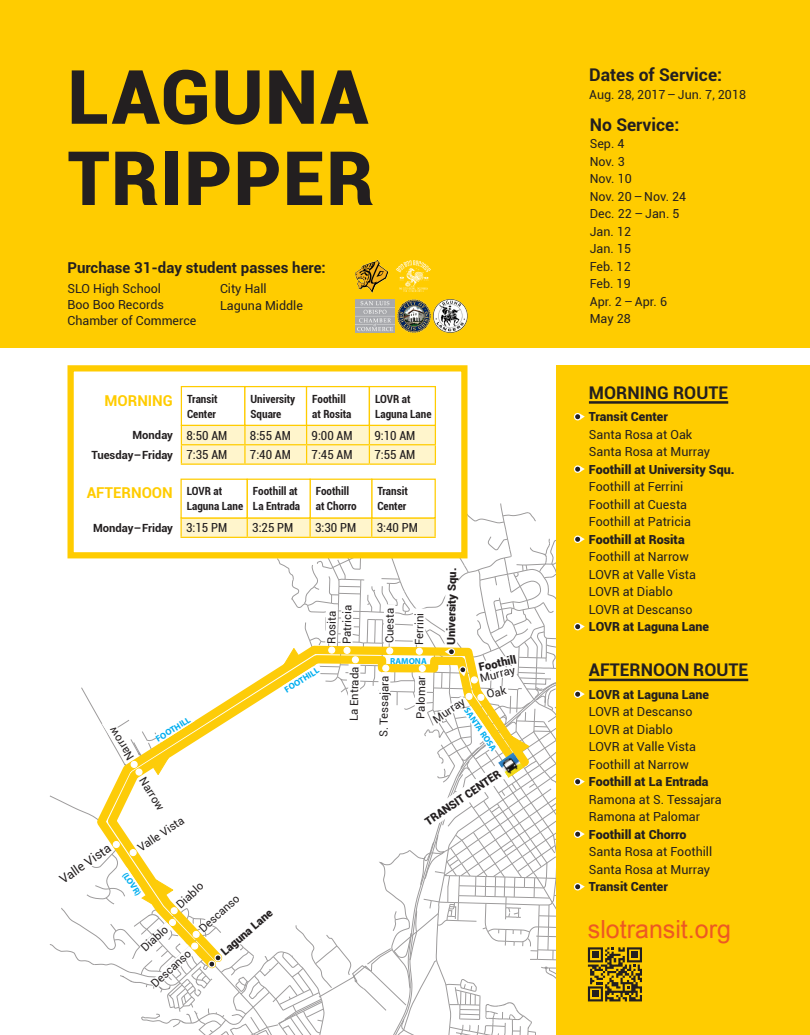
<style>
.page{position:relative;width:810px;height:1035px;background:#fff}
.page>*{position:absolute;margin:0;border:0;box-sizing:border-box;transform-origin:0 0}
.t1{font:900 75px/81.2px "Roboto";letter-spacing:.02em;color:#231f20}
.t2{font:25px "Arial";color:#ed5823}
.t3{font:700 17.5px "Roboto";color:#231f20}
.t4{font:700 15px "Roboto";color:#231f20}
.t5{font:700 15px "Roboto";color:#fc0}
.t6{font:12.5px/17.5px "Roboto";color:#231f20}
.t7{font:900 12.5px "Roboto";color:#231f20}
.t8{font:condensed 12.5px "Roboto";color:#231f20}
.Timed_Stop_Names_in{font:700 condensed 11.25px/15px "Roboto";color:#231f20}
.Mapped_Stops{font:11.25px "Roboto";letter-spacing:-.01em;color:#231f20}
.Mapped_Stops-2{font:900 11.25px "Roboto";color:#231f20}
.t9{font:700 11.25px "Roboto";color:#231f20}
.t10{font:700 8.75px "Myriad Pro";letter-spacing:-.01em;color:#00aeef}
.s1{font-weight:900}
</style>
<div class="page">
<div style="left:0;top:0;width:810px;height:348px;background:#fc0"></div>
<div style="left:556px;top:365px;width:254px;height:670px;background:#fc0"></div>
<div style="left:574px;top:413px;width:7px;height:8px;border:1px solid #fff;border-radius:50%"></div>
<hr style="left:589px;top:401px;width:139px;height:3px;background:#231f20">
<hr style="left:589px;top:679px;width:159px;height:2px;background:#231f20">
<div style="left:68px;top:365px;width:400px;height:193px;background:#fff;border:6px solid #fc0"></div>
<div style="left:181px;top:386px;width:65px;height:40px;border:1px solid #fc0"></div>
<div style="left:244px;top:386px;width:63px;height:40px;border:1px solid #fc0"></div>
<div style="left:306px;top:386px;width:64px;height:40px;border:1px solid #fc0"></div>
<div style="left:369px;top:386px;width:67px;height:40px;border:1px solid #fc0"></div>
<img style="left:355px;top:300px;width:40px;height:33px">
<img style="left:398px;top:300px;width:32px;height:33px">
<img style="left:434px;top:300px;width:33px;height:33px">
<img style="left:355px;top:260px;width:33px;height:33px">
<img style="left:396px;top:260px;width:35px;height:32px">
<svg style="left:50px;top:414px;width:592px;height:621px"></svg>
<p class="t1" style="left:68px;top:53px;width:308px">LAGUNA<br>TRIPPER</p>
<p class="t4" style="left:68px;top:258px;width:260px">Purchase 31-day student passes here:</p>
<p class="t6" style="left:68px;top:279px;width:95px">SLO High School</p>
<p class="t6" style="left:68px;top:295px;width:98px">Boo Boo Records</p>
<p class="t6" style="left:68px;top:311px;width:131px">Chamber of Commerce</p>
<p class="t6" style="left:220px;top:279px;width:48px">City Hall</p>
<p class="t6" style="left:220px;top:296px;width:84px">Laguna Middle</p>
<p class="t5" style="left:105px;top:390px;width:70px">MORNING</p>
<p class="Timed_Stop_Names_in" style="left:187px;top:391px;width:32px">Transit<br>Center</p>
<p class="Timed_Stop_Names_in" style="left:251px;top:391px;width:46px">University<br>Square</p>
<p class="Timed_Stop_Names_in" style="left:312px;top:391px;width:41px">Foothill at Rosita</p>
<p class="Timed_Stop_Names_in" style="left:375px;top:391px;width:37px">LOVR at</p>
<p class="Timed_Stop_Names_in" style="left:375px;top:406px;width:58px">Laguna Lane</p>
<p class="t9" style="left:133px;top:427px;width:42px">Monday</p>
<p class="t9" style="left:91px;top:447px;width:83px">Tuesday–Friday</p>
<p class="t8" style="left:186px;top:427px;width:43px">8:50 AM</p>
<p class="t8" style="left:250px;top:427px;width:43px">8:55 AM</p>
<p class="t8" style="left:312px;top:427px;width:43px">9:00 AM</p>
<p class="t8" style="left:374px;top:427px;width:43px">9:10 AM</p>
<p class="t8" style="left:186px;top:446px;width:43px">7:35 AM</p>
<p class="t8" style="left:250px;top:446px;width:43px">7:40 AM</p>
<p class="t8" style="left:312px;top:446px;width:43px">7:45 AM</p>
<p class="t8" style="left:374px;top:446px;width:43px">7:55 AM</p>
<p class="t5" style="left:87px;top:482px;width:88px">AFTERNOON</p>
<p class="Timed_Stop_Names_in" style="left:187px;top:483px;width:37px">LOVR at</p>
<p class="Timed_Stop_Names_in" style="left:187px;top:498px;width:58px">Laguna Lane</p>
<p class="Timed_Stop_Names_in" style="left:253px;top:483px;width:49px">Foothill at<br>La Entrada</p>
<p class="Timed_Stop_Names_in" style="left:316px;top:483px;width:42px">Foothill at Chorro</p>
<p class="Timed_Stop_Names_in" style="left:377px;top:483px;width:32px">Transit<br>Center</p>
<p class="t9" style="left:93px;top:520px;width:82px">Monday–Friday</p>
<p class="t8" style="left:186px;top:519px;width:43px">3:15 PM</p>
<p class="t8" style="left:252px;top:519px;width:43px">3:25 PM</p>
<p class="t8" style="left:315px;top:519px;width:43px">3:30 PM</p>
<p class="t8" style="left:377px;top:519px;width:43px">3:40 PM</p>
<p class="Mapped_Stops" style="left:339px;top:644px;width:40px;rotate:-89deg">Patricia</p>
<p class="Mapped_Stops" style="left:381px;top:643px;width:37px;rotate:-89deg">Cuesta</p>
<p class="Mapped_Stops" style="left:411px;top:645px;width:34px;rotate:-90deg">Ferrini</p>
<p class="Mapped_Stops" style="left:324px;top:643px;width:34px;rotate:-89deg">Rosita</p>
<p class="Mapped_Stops-2" style="left:443px;top:645px;width:79px;rotate:-89deg">University Squ.</p>
<p class="Mapped_Stops" style="left:124px;top:764px;width:38px;rotate:-122deg">Narrow</p>
<p class="t10" style="left:154px;top:735px;width:41px;rotate:-32deg">FOOTHILL</p>
<p class="t6" style="left:56px;top:872px;width:61px;rotate:-34deg">Valle Vista</p>
<p class="Mapped_Stops" style="left:149px;top:774px;width:38px;rotate:59deg">Narrow</p>
<p class="Mapped_Stops" style="left:134px;top:842px;width:55px;rotate:-34deg">Valle Vista</p>
<p class="Mapped_Stops" style="left:173px;top:900px;width:34px;rotate:-43deg">Diablo</p>
<p class="Mapped_Stops" style="left:138px;top:944px;width:34px;rotate:-43deg">Diablo</p>
<p class="t10" style="left:129px;top:870px;width:28px;rotate:56deg">(LOVR)</p>
<p class="Mapped_Stops" style="left:196px;top:925px;width:52px;rotate:-43deg">Descanso</p>
<p class="Mapped_Stops-2" style="left:217px;top:947px;width:66px;rotate:-41deg">Laguna Lane</p>
<p class="Mapped_Stops" style="left:148px;top:980px;width:52px;rotate:-43deg">Descanso</p>
<p class="t10" style="left:282px;top:685px;width:41px;rotate:-32deg">FOOTHILL</p>
<p class="Mapped_Stops-2" style="left:477px;top:660px;width:40px;rotate:-13deg">Foothill</p>
<p class="t10" style="left:390px;top:655px;width:38px">RAMONA</p>
<p class="Mapped_Stops" style="left:346px;top:721px;width:56px;rotate:-89deg">La Entrada</p>
<p class="Mapped_Stops" style="left:376px;top:737px;width:63px;rotate:-89deg">S. Tessajara</p>
<p class="Mapped_Stops" style="left:413px;top:718px;width:44px;rotate:-89deg">Palomar</p>
<p class="Mapped_Stops" style="left:479px;top:670px;width:37px;rotate:-13deg">Murray</p>
<p class="Mapped_Stops" style="left:430px;top:714px;width:37px;rotate:-35deg">Murray</p>
<p class="t10" style="left:471px;top:706px;width:52px;rotate:55deg">SANTA ROSA</p>
<p class="Mapped_Stops-2" style="left:422px;top:816px;width:90px;rotate:-34deg">TRANSIT CENTER</p>
<p class="t3" style="left:589px;top:63px;width:134px">Dates of Service:</p>
<p class="t6" style="left:589px;top:85px;width:158px">Aug. 28, 2017 – Jun. 7, 2018</p>
<p class="t3" style="left:590px;top:112px;width:91px">No Service:</p>
<p class="t6" style="left:590px;top:134px;width:36px">Sep. 4</p>
<p class="t6" style="left:590px;top:152px;width:36px">Nov. 3</p>
<p class="t6" style="left:590px;top:169px;width:43px">Nov. 10</p>
<p class="t6" style="left:590px;top:187px;width:98px">Nov. 20 – Nov. 24</p>
<p class="t6" style="left:590px;top:204px;width:91px">Dec. 22 – Jan. 5</p>
<p class="t6" style="left:590px;top:222px;width:43px">Jan. 12</p>
<p class="t6" style="left:590px;top:239px;width:43px">Jan. 15</p>
<p class="t6" style="left:590px;top:257px;width:42px">Feb. 12</p>
<p class="t6" style="left:590px;top:274px;width:42px">Feb. 19</p>
<p class="t6" style="left:590px;top:292px;width:79px">Apr. 2 – Apr. 6</p>
<p class="t6" style="left:590px;top:309px;width:43px">May 28</p>
<p class="t3" style="left:589px;top:380px;width:141px">MORNING ROUTE</p>
<p class="t6" style="left:589px;top:408px;width:105px"><span class="s1">Transit Center<br></span>Santa Rosa at Oak</p>
<p class="t6" style="left:589px;top:443px;width:123px">Santa Rosa at Murray</p>
<p class="t7" style="left:589px;top:460px;width:147px">Foothill at University Squ.</p>
<p class="t6" style="left:589px;top:478px;width:96px">Foothill at Ferrini</p>
<p class="t6" style="left:589px;top:495px;width:100px">Foothill at Cuesta</p>
<p class="t6" style="left:589px;top:513px;width:104px">Foothill at Patricia</p>
<p class="t7" style="left:589px;top:530px;width:97px">Foothill at Rosita</p>
<p class="t6" style="left:589px;top:548px;width:101px">Foothill at Narrow</p>
<p class="t6" style="left:589px;top:565px;width:109px">LOVR at Valle Vista</p>
<p class="t6" style="left:589px;top:583px;width:85px">LOVR at Diablo</p>
<p class="t6" style="left:589px;top:600px;width:105px">LOVR at Descanso</p>
<p class="t7" style="left:589px;top:618px;width:122px">LOVR at Laguna Lane</p>
<p class="t3" style="left:589px;top:658px;width:161px">AFTERNOON ROUTE</p>
<p class="t7" style="left:589px;top:685px;width:122px">LOVR at Laguna Lane</p>
<p class="t6" style="left:589px;top:703px;width:105px">LOVR at Descanso</p>
<p class="t6" style="left:589px;top:720px;width:85px">LOVR at Diablo</p>
<p class="t6" style="left:589px;top:738px;width:109px">LOVR at Valle Vista</p>
<p class="t6" style="left:589px;top:755px;width:101px">Foothill at Narrow</p>
<p class="t7" style="left:589px;top:773px;width:121px">Foothill at La Entrada</p>
<p class="t6" style="left:589px;top:790px;width:134px">Ramona at S. Tessajara</p>
<p class="t6" style="left:589px;top:808px;width:113px">Ramona at Palomar</p>
<p class="t7" style="left:589px;top:825px;width:99px">Foothill at Chorro</p>
<p class="t6" style="left:589px;top:843px;width:125px">Santa Rosa at Foothill</p>
<p class="t6" style="left:589px;top:860px;width:123px">Santa Rosa at Murray</p>
<p class="t7" style="left:589px;top:878px;width:80px">Transit Center</p>
<p class="t2" style="left:588px;top:913px;width:145px">slotransit.org</p>
</div>
